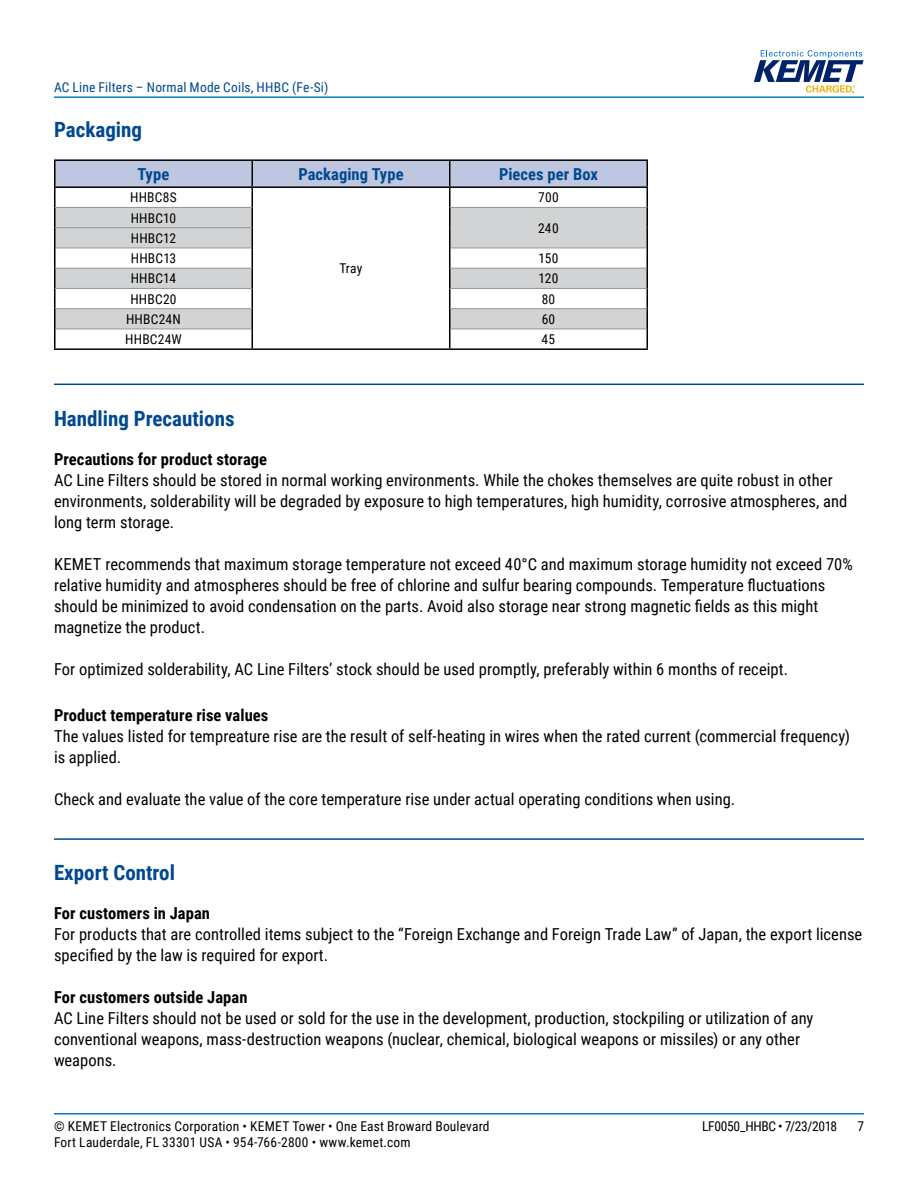
<style>
.page{position:relative;width:918px;height:1188px;background:#fff}
.page>*{position:absolute;margin:0;border:0;box-sizing:border-box;transform-origin:0 0}
.t1{font:700 21px "Roboto Condensed";color:#004990}
.t2{font:16.5px/21px "Roboto Condensed";letter-spacing:.005em;color:#000}
.t3{font:700 16.5px "Roboto Condensed";letter-spacing:.005em;color:#000}
.t4{font:700 16.5px "Roboto Condensed";letter-spacing:.005em;color:#004990}
.t5{font:13.5px/20.2px "Roboto Condensed";letter-spacing:.015em;color:#000}
.t6{font:13.5px "Roboto Condensed";letter-spacing:.015em;color:#004990}
.t7{font:13.5px "Roboto Condensed";letter-spacing:-.025em;color:#000}
</style>
<div class="page">
<hr style="left:54px;top:1113px;width:810px;height:2px;background:#007dc3">
<hr style="left:54px;top:96px;width:810px;height:2px;background:#007dc3">
<svg style="left:754px;top:50px;width:110px;height:43px"></svg>
<hr style="left:54px;top:384px;width:810px;height:1px;background:#004990">
<hr style="left:54px;top:838px;width:810px;height:2px;background:#004990">
<hr style="left:54px;top:159px;width:198px;height:2px;background:#000">
<hr style="left:252px;top:159px;width:198px;height:2px;background:#000">
<hr style="left:450px;top:159px;width:198px;height:2px;background:#000">
<svg style="left:54px;top:160px;width:594px;height:188px"></svg>
<hr style="left:54px;top:348px;width:198px;height:2px;background:#000">
<hr style="left:252px;top:348px;width:198px;height:2px;background:#000">
<hr style="left:450px;top:348px;width:198px;height:2px;background:#000">
<hr style="left:56px;top:207px;width:196px;height:1px;background:#939598">
<hr style="left:450px;top:207px;width:197px;height:1px;background:#939598">
<hr style="left:56px;top:227px;width:196px;height:1px;background:#939598">
<hr style="left:56px;top:248px;width:196px;height:1px;background:#939598">
<hr style="left:450px;top:248px;width:197px;height:1px;background:#939598">
<hr style="left:56px;top:268px;width:196px;height:1px;background:#939598">
<hr style="left:450px;top:268px;width:197px;height:1px;background:#939598">
<hr style="left:56px;top:288px;width:196px;height:1px;background:#939598">
<hr style="left:450px;top:288px;width:197px;height:1px;background:#939598">
<hr style="left:56px;top:308px;width:196px;height:1px;background:#939598">
<hr style="left:450px;top:308px;width:197px;height:1px;background:#939598">
<hr style="left:56px;top:329px;width:196px;height:1px;background:#939598">
<hr style="left:450px;top:329px;width:197px;height:1px;background:#939598">
<p class="t6" style="left:54px;top:78px;width:276px">AC Line Filters – Normal Mode Coils, HHBC (Fe-Si)</p>
<p class="t1" style="left:54px;top:115px;width:90px">Packaging</p>
<p class="t4" style="left:138px;top:162px;width:33px">Type</p>
<p class="t4" style="left:298px;top:162px;width:107px">Packaging Type</p>
<p class="t4" style="left:499px;top:162px;width:100px">Pieces per Box</p>
<p class="t5" style="left:130px;top:187px;width:48px">HHBC8S</p>
<p class="t5" style="left:538px;top:187px;width:22px">700</p>
<p class="t5" style="left:131px;top:207px;width:47px">HHBC10</p>
<p class="t5" style="left:538px;top:217px;width:22px">240</p>
<p class="t5" style="left:131px;top:227px;width:47px">HHBC12<br>HHBC13</p>
<p class="t5" style="left:539px;top:248px;width:21px">150</p>
<p class="t5" style="left:340px;top:258px;width:24px">Tray</p>
<p class="t5" style="left:131px;top:268px;width:47px">HHBC14</p>
<p class="t5" style="left:539px;top:268px;width:21px">120</p>
<p class="t5" style="left:130px;top:288px;width:48px">HHBC20</p>
<p class="t5" style="left:542px;top:288px;width:15px">80</p>
<p class="t5" style="left:126px;top:308px;width:56px">HHBC24N</p>
<p class="t5" style="left:542px;top:308px;width:15px">60</p>
<p class="t5" style="left:125px;top:329px;width:58px">HHBC24W</p>
<p class="t5" style="left:542px;top:329px;width:15px">45</p>
<p class="t1" style="left:54px;top:403px;width:182px">Handling Precautions</p>
<p class="t3" style="left:54px;top:447px;width:215px">Precautions for product storage</p>
<p class="t2" style="left:54px;top:469px;width:795px">AC Line Filters should be stored in normal working environments. While the chokes themselves are quite robust in other environments, solderability will be degraded by exposure to high temperatures, high humidity, corrosive atmospheres, and long term storage.</p>
<p class="t2" style="left:54px;top:553px;width:800px">KEMET recommends that maximum storage temperature not exceed 40°C and maximum storage humidity not exceed 70% relative humidity and atmospheres should be free of chlorine and sulfur bearing compounds. Temperature fluctuations should be minimized to avoid condensation on the parts. Avoid also storage near strong magnetic fields as this might magnetize the product.</p>
<p class="t2" style="left:54px;top:658px;width:736px">For optimized solderability, AC Line Filters’ stock should be used promptly, preferably within 6 months of receipt.</p>
<p class="t3" style="left:54px;top:703px;width:216px">Product temperature rise values</p>
<p class="t2" style="left:54px;top:725px;width:798px">The values listed for tempreature rise are the result of self-heating in wires when the rated current (commercial frequency) is applied.</p>
<p class="t2" style="left:54px;top:788px;width:683px">Check and evaluate the value of the core temperature rise under actual operating conditions when using.</p>
<p class="t1" style="left:54px;top:858px;width:122px">Export Control</p>
<p class="t3" style="left:54px;top:902px;width:158px">For customers in Japan</p>
<p class="t2" style="left:54px;top:923px;width:810px">For products that are controlled items subject to the “Foreign Exchange and Foreign Trade Law” of Japan, the export license specified by the law is required for export.</p>
<p class="t3" style="left:54px;top:986px;width:195px">For customers outside Japan</p>
<p class="t2" style="left:54px;top:1007px;width:761px">AC Line Filters should not be used or sold for the use in the development, production, stockpiling or utilization of any conventional weapons, mass-destruction weapons (nuclear, chemical, biological weapons or missiles) or any other weapons.</p>
<p class="t5" style="left:54px;top:1115px;width:437px">© KEMET Electronics Corporation • KEMET Tower • One East Broward Boulevard</p>
<p class="t7" style="left:702px;top:1116px;width:136px">LF0050_HHBC • 7/23/2018</p>
<p class="t5" style="left:857px;top:1115px;width:8px">7</p>
<p class="t5" style="left:54px;top:1131px;width:358px">Fort Lauderdale, FL 33301 USA • 954-766-2800 • www.kemet.com</p>
</div>
